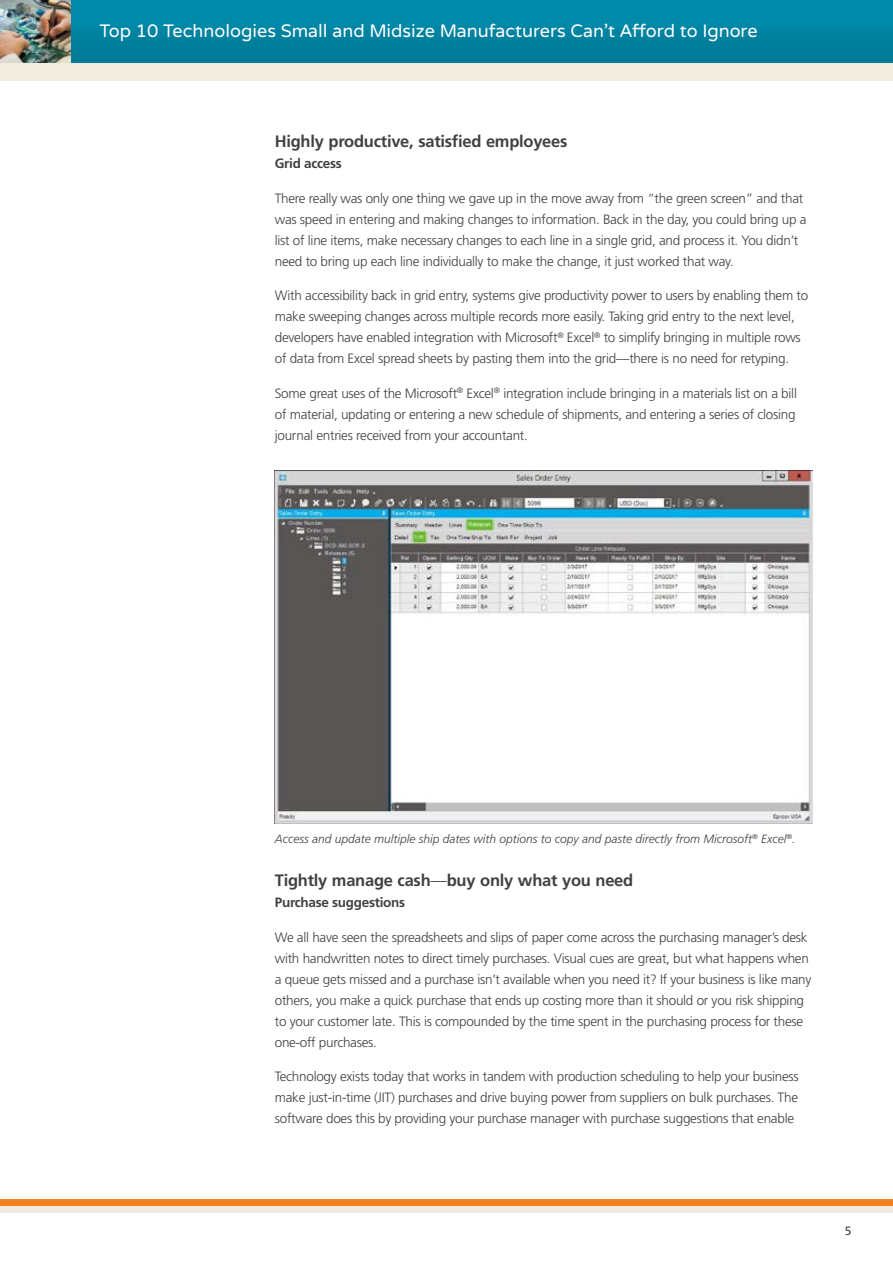
<style>
.page{position:relative;width:893px;height:1263px;background:#fff}
.page>*{position:absolute;margin:0;border:0;box-sizing:border-box;transform-origin:0 0}
.t1{font:18px "Varela Round";color:#fff}
.Body_Subhead{font:700 16.5px "Frutiger LT Std";letter-spacing:-.015em;color:#414042}
.Body_Copy{font:300 13.5px/21px "Frutiger LT Std";letter-spacing:-.02em;color:#414042}
.Body_Copy-2{font:700 13.5px "Frutiger LT Std";letter-spacing:-.02em;color:#414042}
.Caption_and_Notes{font:italic 300 12px "Frutiger LT Std";color:#414042}
.t2{font:12px "Frutiger LT Std";color:#414042}
.s1{font-weight:300}
</style>
<div class="page">
<div style="left:0;top:1199px;width:893px;height:7px;background:#f58220"></div>
<div style="left:0;top:1206px;width:893px;height:7px;background:#f0ede0"></div>
<div style="left:0;top:0;width:893px;height:63px;background:#0084a2"></div>
<img style="left:0;top:0;width:71px;height:63px">
<div style="left:0;top:63px;width:893px;height:17px;background:#f0ede0"></div>
<img style="left:275px;top:470px;width:538px;height:354px">
<h1 class="t1" style="left:99px;top:21px;width:660px">Top 10 Technologies Small and Midsize Manufacturers Can’t Afford to Ignore</h1>
<p class="Body_Subhead" style="left:275px;top:132px;width:294px">Highly productive, satisfied employees</p>
<p class="Body_Copy-2" style="left:275px;top:156px;width:69px">Grid access</p>
<p class="Body_Copy" style="left:275px;top:188px;width:533px">There really was only one thing we gave up in the move away from “the green screen” and that was speed in entering and making changes to information. Back in the day, you could bring up a list of line items, make necessary changes to each line in a single grid, and process it. You didn’t need to bring up each line individually to make the change, it just worked that way.</p>
<p class="Body_Copy" style="left:275px;top:285px;width:535px">With accessibility back in grid entry, systems give productivity power to users by enabling them to make sweeping changes across multiple records more easily. Taking grid entry to the next level, developers have enabled integration with Microsoft<sup>®</sup> Excel<sup>®</sup> to simplify bringing in multiple rows of data from Excel spread sheets by pasting them into the grid—there is no need for retyping.</p>
<p class="Body_Copy" style="left:275px;top:383px;width:524px;text-align:justify">Some great uses of the Microsoft<sup>®</sup> Excel<sup>®</sup> integration include bringing in a materials list on a bill of material, updating or entering a new schedule of shipments, and entering a series of closing journal entries received from your accountant.</p>
<p class="Caption_and_Notes" style="left:275px;top:832px;width:522px">Access and update multiple ship dates with options to copy and paste directly from Microsoft<sup>®</sup> Excel<sup>®</sup>.</p>
<p class="Body_Subhead" style="left:275px;top:871px;width:360px">Tightly manage cash<span class="s1">—</span>buy only what you need</p>
<p class="Body_Copy-2" style="left:275px;top:895px;width:132px">Purchase suggestions</p>
<p class="Body_Copy" style="left:275px;top:927px;width:538px">We all have seen the spreadsheets and slips of paper come across the purchasing manager’s desk with handwritten notes to direct timely purchases. Visual cues are great, but what happens when a queue gets missed and a purchase isn’t available when you need it? If your business is like many others, you make a quick purchase that ends up costing more than it should or you risk shipping to your customer late. This is compounded by the time spent in the purchasing process for these one-off purchases.</p>
<p class="Body_Copy" style="left:275px;top:1066px;width:526px;text-align:justify">Technology exists today that works in tandem with production scheduling to help your business make just-in-time (JIT) purchases and drive buying power from suppliers on bulk purchases. The software does this by providing your purchase manager with purchase suggestions that enable</p>
<p class="t2" style="left:845px;top:1223px;width:8px">5</p>
</div>
